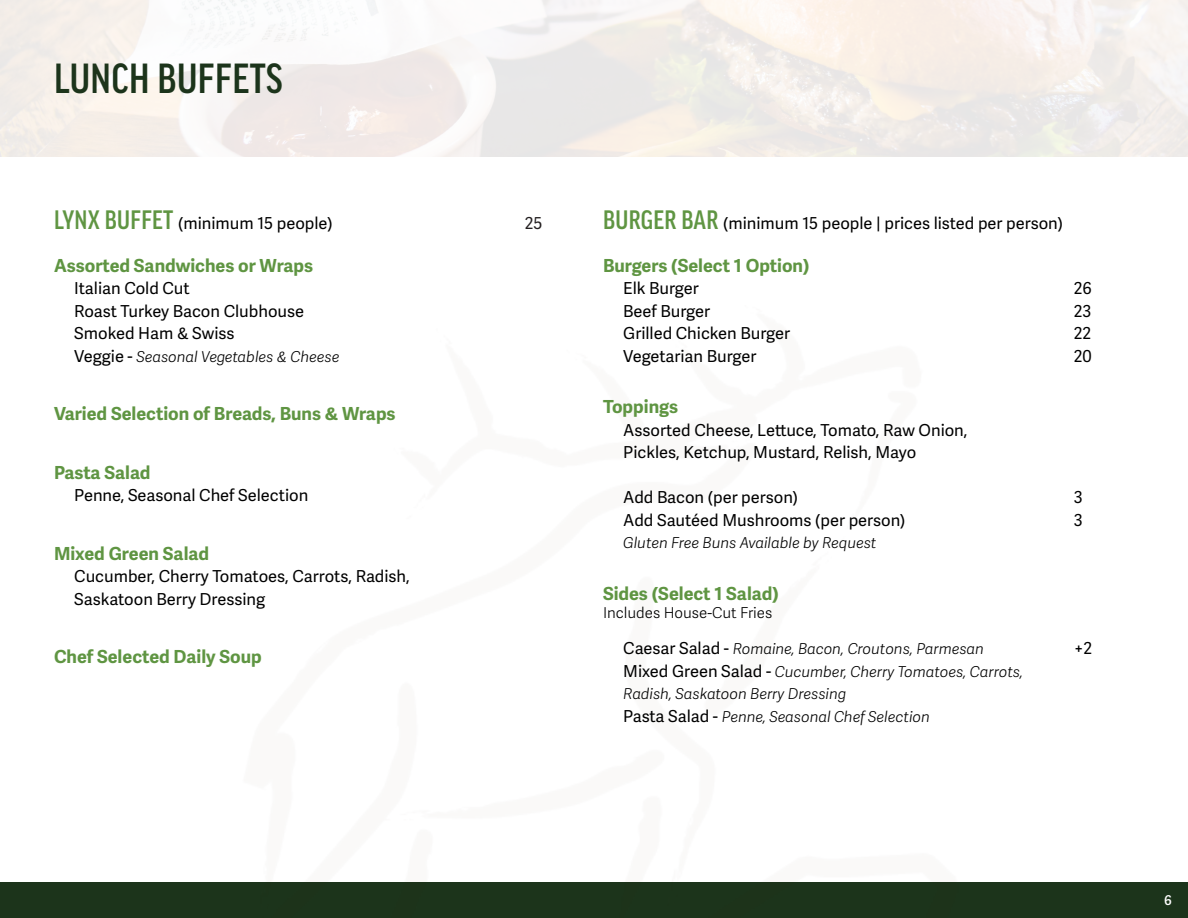
<style>
.page{position:relative;width:1188px;height:918px;background:#fff}
.page>*{position:absolute;margin:0;border:0;box-sizing:border-box;transform-origin:0 0}
.Headings{font:500 condensed 45px "Good Headline Pro";letter-spacing:.01em;color:#1c341b}
.Items_List_Subheads{font:700 18px "Adelle Sans";color:#5f9542}
.Items_List{font:16.5px/22.5px "Adelle Sans";color:#000}
.Subheads{font:16.5px "Adelle Sans";color:#000}
.Subheads-2{font:16.5px "Adelle Sans";color:#231f20}
.Items_List-2{font:italic 300 15px/22.5px "Adelle Sans";color:#000}
.Description{font:300 15px "Adelle Sans";color:#000}
.t1{font:600 13.5px "Adelle Sans";color:#fff}
.s1{font-family:"Good Headline Pro";font-weight:500;font-stretch:condensed;font-size:28.5px;color:#5f9542}
.s2{font-weight:400;font-style:normal;font-size:16.5px}
</style>
<div class="page">
<div style="left:0;top:882px;width:1188px;height:36px;background:#1c341b"></div>
<p class="Headings" style="left:54px;top:57px;width:230px">LUNCH BUFFETS</p>
<p class="Subheads" style="left:54px;top:214px;width:280px"><span class="s1">LYNX BUFFET</span> (minimum 15 people)</p>
<p class="Subheads-2" style="left:525px;top:214px;width:19px">25</p>
<p class="Items_List_Subheads" style="left:54px;top:254px;width:261px">Assorted Sandwiches or Wraps</p>
<p class="Items_List" style="left:74px;top:278px;width:117px">Italian Cold Cut</p>
<p class="Items_List" style="left:74px;top:300px;width:231px">Roast Turkey Bacon Clubhouse</p>
<p class="Items_List" style="left:74px;top:323px;width:162px">Smoked Ham &amp; Swiss</p>
<p class="Items_List-2" style="left:74px;top:346px;width:267px"><span class="s2">Veggie -</span> Seasonal Vegetables &amp; Cheese</p>
<p class="Items_List_Subheads" style="left:54px;top:403px;width:343px">Varied Selection of Breads, Buns &amp; Wraps</p>
<p class="Items_List_Subheads" style="left:54px;top:461px;width:98px">Pasta Salad</p>
<p class="Items_List" style="left:74px;top:485px;width:236px">Penne, Seasonal Chef Selection</p>
<p class="Items_List_Subheads" style="left:54px;top:542px;width:157px">Mixed Green Salad</p>
<p class="Items_List" style="left:74px;top:566px;width:337px">Cucumber, Cherry Tomatoes, Carrots, Radish,</p>
<p class="Items_List" style="left:74px;top:588px;width:193px">Saskatoon Berry Dressing</p>
<p class="Items_List_Subheads" style="left:54px;top:646px;width:209px">Chef Selected Daily Soup</p>
<p class="Subheads" style="left:603px;top:214px;width:462px"><span class="s1">BURGER BAR</span> (minimum 15 people | prices listed per person)</p>
<p class="Items_List_Subheads" style="left:603px;top:254px;width:208px">Burgers (Select 1 Option)</p>
<p class="Items_List" style="left:623px;top:278px;width:77px">Elk Burger</p>
<p class="Items_List" style="left:1074px;top:278px;width:19px">26</p>
<p class="Items_List" style="left:623px;top:300px;width:88px">Beef Burger</p>
<p class="Items_List" style="left:1074px;top:300px;width:19px">23</p>
<p class="Items_List" style="left:623px;top:323px;width:168px">Grilled Chicken Burger</p>
<p class="Items_List" style="left:1074px;top:323px;width:19px">22</p>
<p class="Items_List" style="left:623px;top:345px;width:135px">Vegetarian Burger</p>
<p class="Items_List" style="left:1074px;top:345px;width:19px">20</p>
<p class="Items_List_Subheads" style="left:603px;top:396px;width:77px">Toppings</p>
<p class="Items_List" style="left:623px;top:419px;width:346px">Assorted Cheese, Lettuce, Tomato, Raw Onion,<br>Pickles, Ketchup, Mustard, Relish, Mayo</p>
<p class="Items_List" style="left:623px;top:487px;width:176px">Add Bacon (per person)</p>
<p class="Items_List" style="left:1074px;top:487px;width:10px">3</p>
<p class="Items_List" style="left:623px;top:509px;width:284px">Add Sautéed Mushrooms (per person)</p>
<p class="Items_List" style="left:1074px;top:509px;width:10px">3</p>
<p class="Items_List-2" style="left:623px;top:532px;width:255px">Gluten Free Buns Available by Request</p>
<p class="Items_List_Subheads" style="left:603px;top:583px;width:177px">Sides (Select 1 Salad)</p>
<p class="Description" style="left:603px;top:604px;width:171px">Includes House-Cut Fries</p>
<p class="Items_List-2" style="left:623px;top:638px;width:362px"><span class="s2">Caesar Salad -</span> Romaine, Bacon, Croutons, Parmesan</p>
<p class="Items_List" style="left:1074px;top:638px;width:20px">+2</p>
<p class="Items_List-2" style="left:623px;top:661px;width:401px"><span class="s2">Mixed Green Salad -</span> Cucumber, Cherry Tomatoes, Carrots,<br>Radish, Saskatoon Berry Dressing</p>
<p class="Items_List-2" style="left:623px;top:706px;width:308px"><span class="s2">Pasta Salad -</span> Penne, Seasonal Chef Selection</p>
<p class="t1" style="left:1164px;top:892px;width:9px">6</p>
</div>
